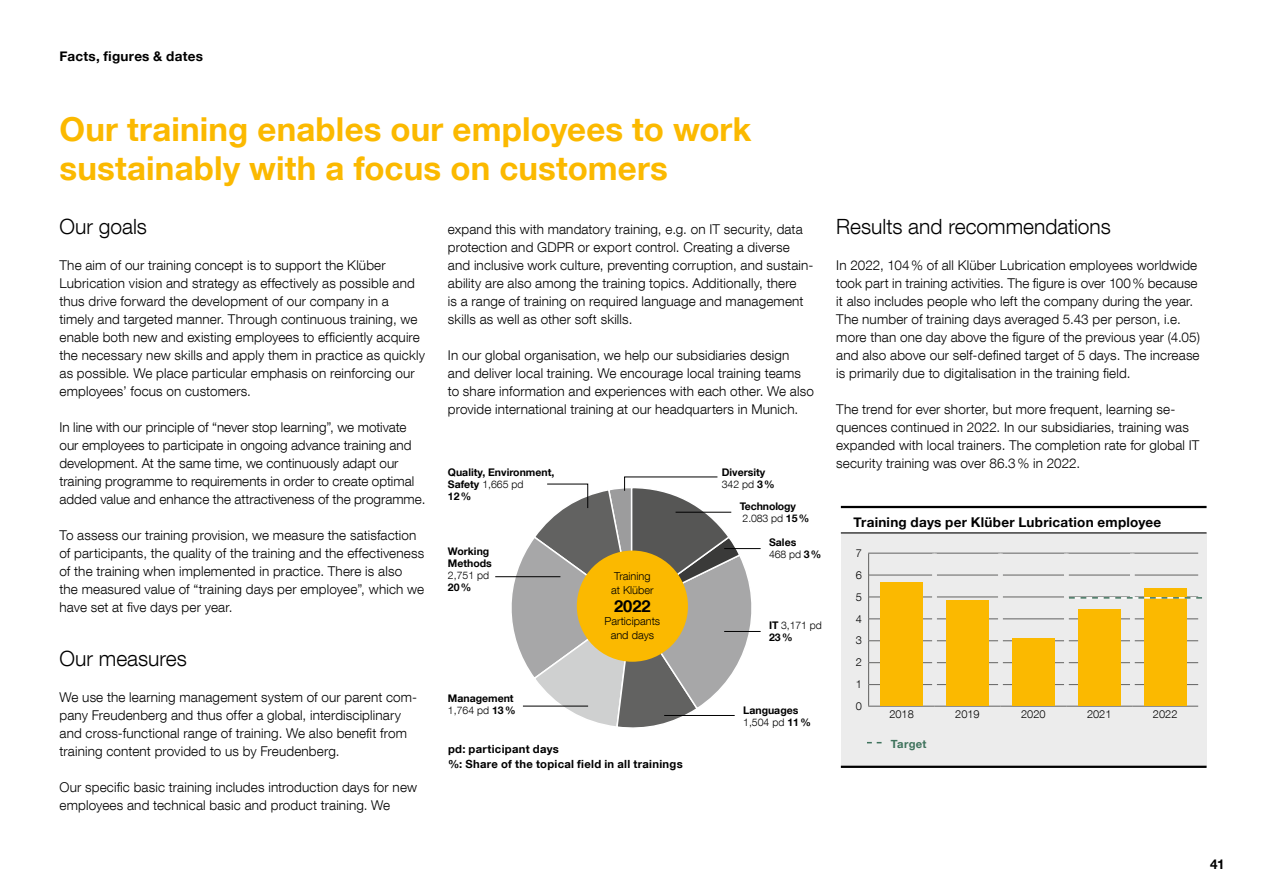
<style>
.page{position:relative;width:1263px;height:893px;background:#fff}
.page>*{position:absolute;margin:0;border:0;box-sizing:border-box;transform-origin:0 0}
.t1{font:700 33px/39px "Helvetica Neue LT Com";letter-spacing:.005em;color:#fbb900}
.t2{font:300 21px "Helvetica Neue LT Com";color:#000}
.t3{font:700 16.5px "Helvetica Neue LT Com";color:#000}
.t4{font:300 13.5px/18px "Helvetica Neue LT Com";letter-spacing:.01em;color:#000}
.t5{font:700 13.5px "Helvetica Neue";letter-spacing:.02em;color:#000}
.t6{font:700 11.25px/15px "Helvetica Neue LT Com";letter-spacing:.025em;color:#000}
.t7{font:700 11.25px "Helvetica Neue LT Com";letter-spacing:.025em;color:#3f735d}
.t8{font:300 10.95px/21.8px "Helvetica Neue LT Com";color:#000}
.t9{font:700 10.5px/12px "Helvetica Neue LT Com";color:#000}
.t10{font:300 10.5px/12px "Helvetica Neue LT Com";letter-spacing:-.005em;color:#000}
.s1{font-weight:300}
.s2{font-weight:700}
</style>
<div class="page">
<svg style="left:503px;top:476px;width:258px;height:252px"></svg>
<hr style="left:724px;top:548px;width:37px;height:1px;background:#000">
<hr style="left:724px;top:631px;width:37px;height:1px;background:#000">
<hr style="left:664px;top:715px;width:71px;height:1px;background:#000">
<hr style="left:523px;top:706px;width:65px;height:1px;background:#000">
<hr style="left:495px;top:576px;width:65px;height:1px;background:#000">
<div style="left:841px;top:533px;width:365px;height:234px;background:#ececec"></div>
<hr style="left:841px;top:506px;width:365px;height:2px;background:#000">
<hr style="left:841px;top:532px;width:365px;height:1px;background:#000">
<hr style="left:841px;top:766px;width:365px;height:2px;background:#000">
<hr style="left:868px;top:553px;width:66px;height:1px;background:#626261">
<hr style="left:934px;top:553px;width:66px;height:1px;background:#626261">
<hr style="left:1000px;top:553px;width:66px;height:1px;background:#626261">
<hr style="left:1066px;top:553px;width:66px;height:1px;background:#626261">
<hr style="left:1132px;top:553px;width:66px;height:1px;background:#626261">
<hr style="left:869px;top:575px;width:63px;height:1px;background:#626261">
<hr style="left:937px;top:575px;width:61px;height:1px;background:#626261">
<hr style="left:1003px;top:575px;width:61px;height:1px;background:#626261">
<hr style="left:1068px;top:575px;width:62px;height:1px;background:#626261">
<hr style="left:1134px;top:575px;width:64px;height:1px;background:#626261">
<hr style="left:869px;top:597px;width:63px;height:1px;background:#626261">
<hr style="left:937px;top:597px;width:61px;height:1px;background:#626261">
<hr style="left:1003px;top:597px;width:61px;height:1px;background:#626261">
<hr style="left:1068px;top:597px;width:62px;height:1px;background:#626261">
<hr style="left:869px;top:618px;width:63px;height:1px;background:#626261">
<hr style="left:937px;top:618px;width:61px;height:1px;background:#626261">
<hr style="left:1003px;top:618px;width:61px;height:1px;background:#626261">
<hr style="left:1068px;top:618px;width:62px;height:1px;background:#626261">
<hr style="left:1134px;top:618px;width:64px;height:1px;background:#626261">
<hr style="left:869px;top:640px;width:63px;height:1px;background:#626261">
<hr style="left:937px;top:640px;width:61px;height:1px;background:#626261">
<hr style="left:1003px;top:640px;width:61px;height:1px;background:#626261">
<hr style="left:1068px;top:640px;width:62px;height:1px;background:#626261">
<hr style="left:1134px;top:640px;width:64px;height:1px;background:#626261">
<hr style="left:869px;top:662px;width:63px;height:1px;background:#626261">
<hr style="left:937px;top:662px;width:61px;height:1px;background:#626261">
<hr style="left:1003px;top:662px;width:61px;height:1px;background:#626261">
<hr style="left:1068px;top:662px;width:62px;height:1px;background:#626261">
<hr style="left:1134px;top:662px;width:64px;height:1px;background:#626261">
<hr style="left:869px;top:684px;width:63px;height:1px;background:#626261">
<hr style="left:937px;top:684px;width:61px;height:1px;background:#626261">
<hr style="left:1003px;top:684px;width:61px;height:1px;background:#626261">
<hr style="left:1068px;top:684px;width:62px;height:1px;background:#626261">
<hr style="left:1134px;top:684px;width:64px;height:1px;background:#626261">
<div style="left:932px;top:553px;width:5px;height:22px;background:#ececec"></div>
<div style="left:998px;top:553px;width:5px;height:22px;background:#ececec"></div>
<hr style="left:1064px;top:553px;width:4px;height:22px;background:#ececec">
<hr style="left:1130px;top:553px;width:4px;height:22px;background:#ececec">
<hr style="left:868px;top:706px;width:66px;height:1px;background:#626261">
<hr style="left:934px;top:706px;width:66px;height:1px;background:#626261">
<hr style="left:1000px;top:706px;width:66px;height:1px;background:#626261">
<hr style="left:1066px;top:706px;width:66px;height:1px;background:#626261">
<hr style="left:1132px;top:706px;width:66px;height:1px;background:#626261">
<svg style="left:868px;top:553px;width:1px;height:153px"></svg>
<div style="left:1144px;top:588px;width:42px;height:118px;background:#fbb900"></div>
<div style="left:880px;top:583px;width:43px;height:123px;background:#fbb900"></div>
<div style="left:946px;top:600px;width:43px;height:106px;background:#fbb900"></div>
<div style="left:1012px;top:638px;width:43px;height:68px;background:#fbb900"></div>
<div style="left:1078px;top:609px;width:42px;height:97px;background:#fbb900"></div>
<svg style="left:1069px;top:597px;width:133px;height:2px"></svg>
<p class="t5" style="left:60px;top:47px;width:145px">Facts, figures &amp; dates</p>
<h1 class="t1" style="left:60px;top:109px;width:693px">Our training enables our employees to work sustainably with a focus on customers</h1>
<h2 class="t2" style="left:60px;top:214px;width:89px">Our goals</h2>
<p class="t4" style="left:60px;top:256px;width:367px">The aim of our training concept is to support the Klüber Lubrication vision and strategy as effectively as possible and thus drive forward the development of our company in a timely and targeted manner. Through continuous training, we enable both new and existing employees to efficiently acquire the necessary new skills and apply them in practice as quickly as possible. We place particular emphasis on reinforcing our employees’ focus on customers.</p>
<p class="t4" style="left:60px;top:418px;width:367px">In line with our principle of “never stop learning”, we motivate our employees to participate in ongoing advance training and development. At the same time, we continuously adapt our training programme to requirements in order to create optimal added value and enhance the attractiveness of the programme.</p>
<p class="t4" style="left:60px;top:526px;width:366px">To assess our training provision, we measure the satisfaction of participants, the quality of the training and the effectiveness of the training when implemented in practice. There is also<br>the measured value of “training days per employee”, which we have set at five days per year.</p>
<h2 class="t2" style="left:60px;top:646px;width:129px">Our measures</h2>
<p class="t4" style="left:60px;top:688px;width:359px">We use the learning management system of our parent com&shy;pany Freudenberg and thus offer a global, interdisciplinary and cross-functional range of training. We also benefit from training content provided to us by Freudenberg.</p>
<p class="t4" style="left:60px;top:778px;width:359px">Our specific basic training includes introduction days for new employees and technical basic and product training. We</p>
<p class="t4" style="left:448px;top:220px;width:367px">expand this with mandatory training, e.g. on IT security, data protection and GDPR or export control. Creating a diverse and inclusive work culture, preventing corruption, and sustain&shy;ability are also among the training topics. Additionally, there<br>is a range of training on required language and management skills as well as other soft skills.</p>
<p class="t4" style="left:448px;top:346px;width:367px">In our global organisation, we help our subsidiaries design and deliver local training. We encourage local training teams to share information and experiences with each other. We also provide international training at our headquarters in Munich.</p>
<p class="t9" style="left:448px;top:465px;width:108px">Quality, Environment,<br>Safety <span class="s1">1,665 pd<br></span>12%</p>
<p class="t9" style="left:448px;top:545px;width:45px">Working<br>Methods</p>
<p class="t10" style="left:448px;top:569px;width:43px">2,751 pd</p>
<p class="t9" style="left:448px;top:581px;width:25px">20%</p>
<p class="t9" style="left:448px;top:692px;width:69px">Management<br><span class="s1">1,764 pd</span> 13%</p>
<p class="t9" style="left:722px;top:465px;width:55px">Diversity<br><span class="s1">342 pd</span> 3%</p>
<p class="t9" style="left:740px;top:500px;width:71px">Technology<br><span class="s1">2.083 pd</span> 15%</p>
<p class="t9" style="left:769px;top:536px;width:54px">Sales<br><span class="s1">468 pd</span> 3%</p>
<p class="t8" style="left:611px;top:569px;width:44px;line-height:13.5px">Training at Klüber</p>
<p class="t3" style="left:614px;top:595px;width:38px">2022</p>
<p class="t8" style="left:604px;top:614px;width:57px;line-height:13.5px;text-align:center">Participants and days</p>
<p class="t10" style="left:769px;top:619px;width:54px"><span class="s2">IT</span> 3,171 pd<br><span class="s2">23%</span></p>
<p class="t9" style="left:743px;top:704px;width:69px">Languages<br><span class="s1">1,504 pd</span> 11%</p>
<p class="t6" style="left:448px;top:741px;width:236px">pd: participant days<br>%: Share of the topical field in all trainings</p>
<h2 class="t2" style="left:836px;top:214px;width:276px">Results and recommendations</h2>
<p class="t4" style="left:836px;top:256px;width:365px">In 2022, 104% of all Klüber Lubrication employees worldwide took part in training activities. The figure is over 100% because it also includes people who left the company during the year.<br>The number of training days averaged 5.43 per person, i.e. more than one day above the figure of the previous year (4.05) and also above our self-defined target of 5 days. The increase is primarily due to digitalisation in the training field.</p>
<p class="t4" style="left:836px;top:400px;width:365px">The trend for ever shorter, but more frequent, learning se&shy;quences continued in 2022. In our subsidiaries, training was expanded with local trainers. The completion rate for global IT security training was over 86.3% in 2022.</p>
<p class="t5" style="left:854px;top:513px;width:309px">Training days per Klüber Lubrication employee</p>
<p class="t8" style="left:856px;top:542px;width:8px;text-align:justify">7<br>6<br>5<br>4<br>3<br>2<br>1<br>0</p>
<p class="t8" style="left:889px;top:703px;width:26px">2018</p>
<p class="t8" style="left:955px;top:703px;width:26px">2019</p>
<p class="t8" style="left:1021px;top:703px;width:26px">2020</p>
<p class="t8" style="left:1087px;top:703px;width:26px">2021</p>
<p class="t8" style="left:1153px;top:703px;width:26px">2022</p>
<p class="t7" style="left:891px;top:737px;width:37px">Target</p>
<p class="t5" style="left:1210px;top:855px;width:16px">41</p>
</div>
